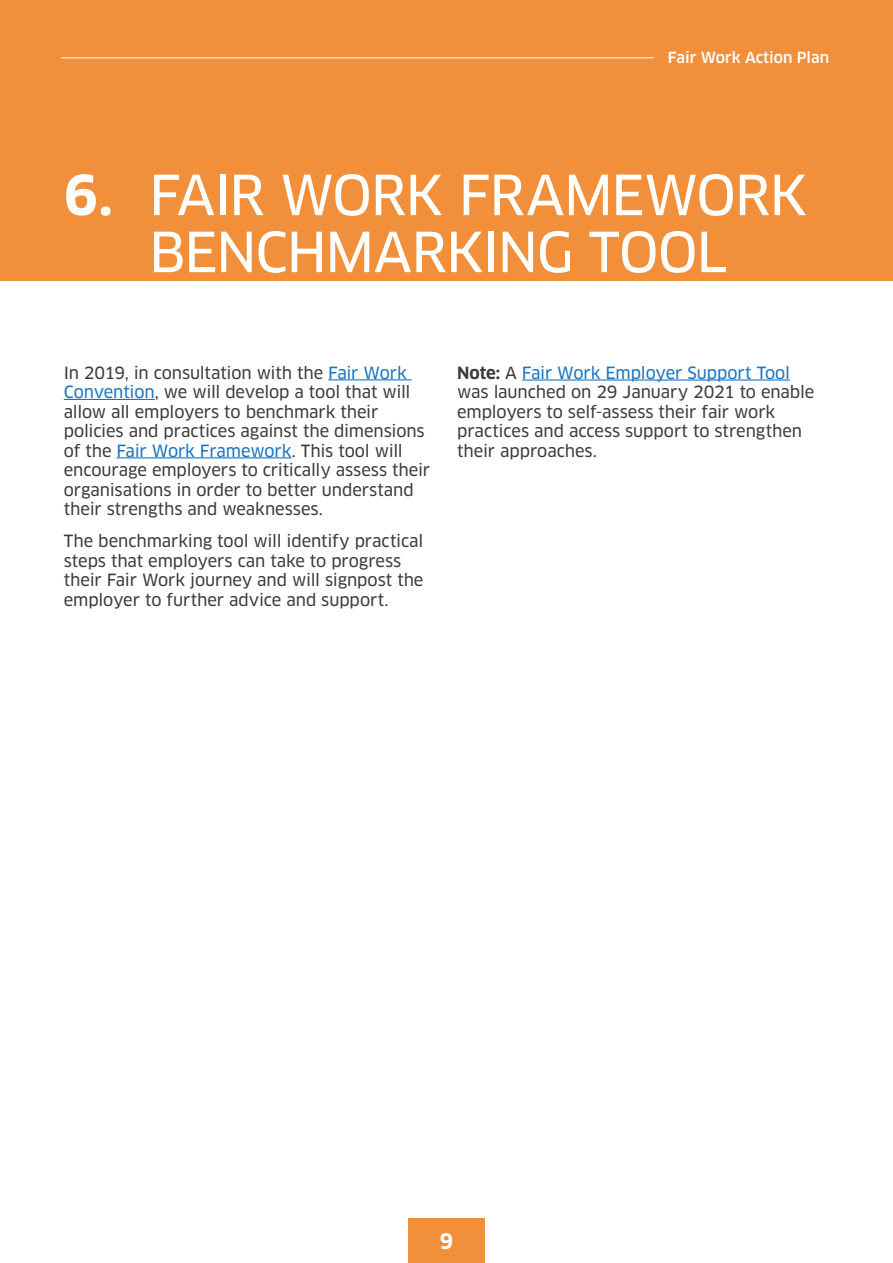
<style>
.page{position:relative;width:893px;height:1263px;background:#fff}
.page>*{position:absolute;margin:0;border:0;box-sizing:border-box;transform-origin:0 0}
.Section_Header_1{font:54px/57px "Clan News";letter-spacing:-.03em;color:#fff;text-align:center}
.t1{font:700 21px "Clan";color:#fff}
.Body{font:16.5px/19.5px "Clan News";letter-spacing:-.01em;color:#3c3c3b}
.t2{font:500 15px "Clan";color:#fff}
.s1{font-family:"Clan";font-weight:700}
.s2{color:#1a74c4}
</style>
<div class="page">
<div style="left:408px;top:1218px;width:77px;height:45px;background:#f28f3b"></div>
<div style="left:0;top:0;width:893px;height:281px;background:#f28f3b"></div>
<hr style="left:61px;top:58px;width:593px;height:1px;background:#fff">
<hr style="left:328px;top:380px;width:84px;height:1px;background:#0065bd">
<hr style="left:64px;top:399px;width:91px;height:1px;background:#0065bd">
<hr style="left:117px;top:458px;width:175px;height:1px;background:#0065bd">
<hr style="left:522px;top:380px;width:268px;height:1px;background:#0065bd">
<p class="t2" style="left:668px;top:49px;width:163px">Fair Work Action Plan</p>
<p class="Section_Header_1" style="left:64px;top:168px;width:745px"><span class="s1">6.</span> FAIR WORK FRAMEWORK<br>BENCHMARKING TOOL</p>
<p class="Body" style="left:64px;top:363px;width:368px">In 2019, in consultation with the <span class="s2">Fair Work Convention</span>, we will develop a tool that will allow all employers to benchmark their policies and practices against the dimensions of the <span class="s2">Fair Work Framework</span>. This tool will encourage employers to critically assess their organisations in order to better understand their strengths and weaknesses.</p>
<p class="Body" style="left:64px;top:532px;width:361px">The benchmarking tool will identify practical steps that employers can take to progress their Fair Work journey and will signpost the employer to further advice and support.</p>
<p class="Body" style="left:457px;top:363px;width:359px"><span class="s1">Note:</span> A <span class="s2">Fair Work Employer Support Tool </span>was launched on 29 January 2021 to enable employers to self-assess their fair work practices and access support to strengthen their approaches.</p>
<p class="t1" style="left:440px;top:1228px;width:15px">9</p>
</div>
